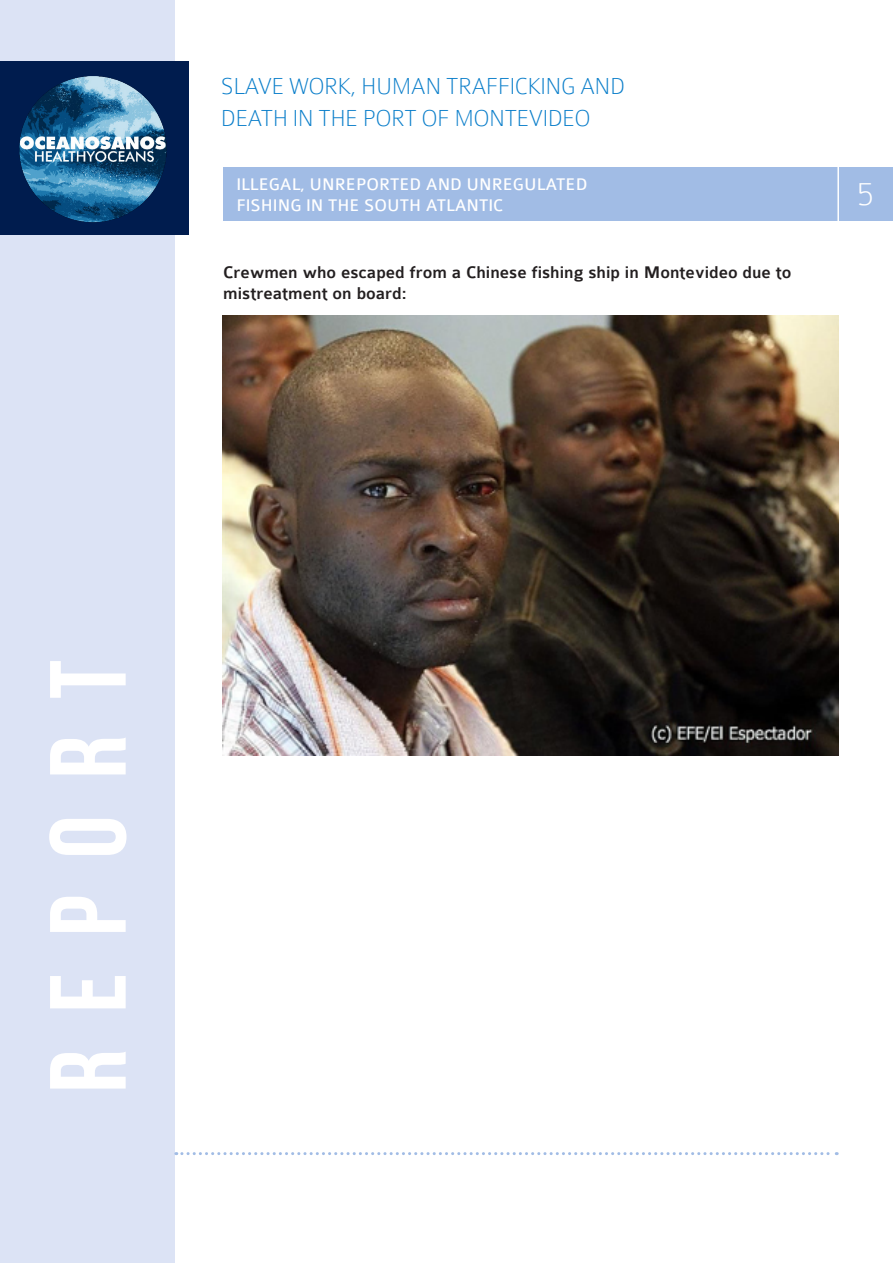
<style>
.page{position:relative;width:893px;height:1263px;background:#fff}
.page>*{position:absolute;margin:0;border:0;box-sizing:border-box;transform-origin:0 0}
.t1{font:700 108px "Bebas Neue";letter-spacing:.34em;color:#fff}
.t2{font:100 36px "Colaborate";color:#fff}
.t3{font:100 24.75px/31.5px "Colaborate";letter-spacing:-.02em;color:#0a7eca}
.t4{font:500 18px/21.6px "Colaborate";color:#231f20}
.t5{font:18px/21.6px "Colaborate";color:#fff}
</style>
<div class="page">
<div style="left:0;top:0;width:174px;height:1263px;background:#dce3f5"></div>
<div style="left:0;top:61px;width:188px;height:174px;background:#001c4e"></div>
<img style="left:19px;top:76px;width:148px;height:147px">
<div style="left:223px;top:168px;width:670px;height:53px;background:#a1bce5"></div>
<svg style="left:176px;top:1152px;width:661px;height:3px"></svg>
<hr style="left:837px;top:166px;width:2px;height:56px;background:#fff">
<img style="left:222px;top:316px;width:617px;height:440px">
<h3 class="t3" style="left:221px;top:70px;width:406px">SLAVE WORK, HUMAN TRAFFICKING AND<br>DEATH IN THE PORT OF MONTEVIDEO</h3>
<p class="t5" style="left:236px;top:173px;width:352px">ILLEGAL, UNREPORTED AND UNREGULATED<br>FISHING IN THE SOUTH ATLANTIC</p>
<p class="t4" style="left:223px;top:261px;width:570px">Crewmen who escaped from a Chinese fishing ship in Montevideo due to mistreatment on board:</p>
<h2 class="t2" style="left:857px;top:175px;width:18px">5</h2>
<h1 class="t1" style="left:29px;top:1093px;width:434px;rotate:-90deg">REPORT</h1>
</div>
